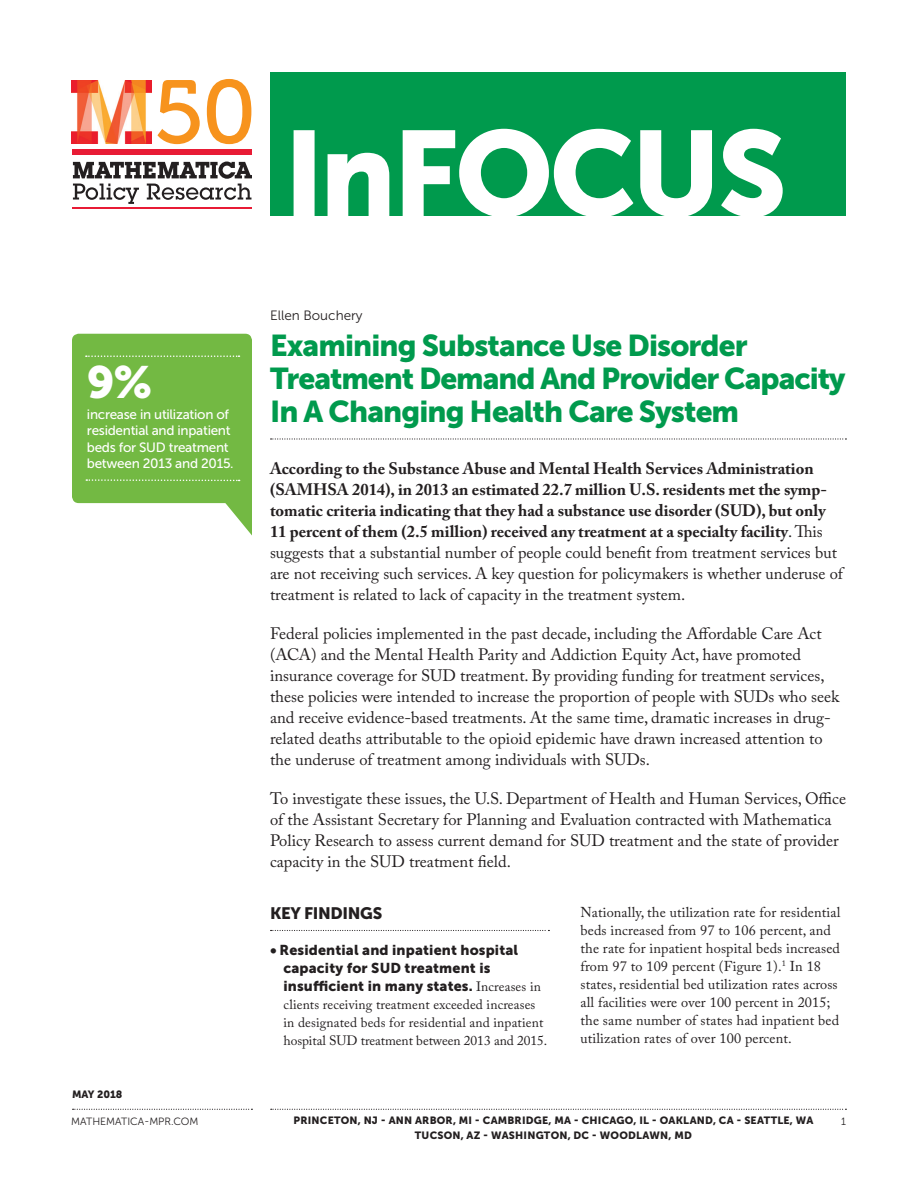
<style>
.page{position:relative;width:918px;height:1188px;background:#fff}
.page>*{position:absolute;margin:0;border:0;box-sizing:border-box;transform-origin:0 0}
.BIG_NUMBER___museo_s{font:45px "Museo Sans 900";color:#fff}
.PUBLICATION_TITLE{font:30px/33px "Museo Sans 900";letter-spacing:-.03em;color:#009a4d}
.INTRODUCTION_w_bold{font:16.5px/21px "Adobe Caslon Pro";color:#231f20}
.INTRODUCTION_w_bold-2{font:700 16.5px/21px "Adobe Caslon Pro";color:#231f20}
.SUBHEAD___museo_sans{font:16.5px "Museo Sans 900";letter-spacing:-.02em;color:#231f20}
.TEXT_--bullet_list_w{font:14.25px/18px "Adobe Caslon Pro";letter-spacing:.01em;color:#231f20}
.TEXT_--bullet_list_w-2{font:14.25px/18px "Museo Sans 900";letter-spacing:.01em;color:#231f20}
.TEXT_--bullet_list_w-3{font:13.5px/18px "Adobe Caslon Pro";letter-spacing:.01em;color:#231f20}
.CALLOUT_TEXT___museo{font:13.5px/16.5px "Museo Sans 500";letter-spacing:-.02em;color:#fff}
.AUTHORS___museo_sans{font:13.5px "Museo Sans 300";color:#231f20}
.DATE{font:10.5px "Museo Sans 900";letter-spacing:.02em;color:#231f20}
.t1{font:10.5px "Museo Sans 300";color:#231f20}
.s1{font-weight:400}
.s2{font-family:"Adobe Caslon Pro";font-size:13.5px}
</style>
<div class="page">
<svg style="left:271px;top:1109px;width:575px;height:1px"></svg>
<svg style="left:73px;top:1109px;width:179px;height:1px"></svg>
<svg style="left:270px;top:72px;width:576px;height:144px;fill:#009a4d"></svg>
<img style="left:72px;top:80px;width:79px;height:64px">
<svg style="left:157px;top:80px;width:43px;height:64px"></svg>
<svg style="left:207px;top:79px;width:44px;height:65px"></svg>
<hr style="left:72px;top:208px;width:180px;height:1px;background:#e81b35">
<div style="left:72px;top:149px;width:179px;height:6px;background:#e81b35"></div>
<svg style="left:73px;top:162px;width:179px;height:42px"></svg>
<svg style="left:271px;top:438px;width:575px;height:2px"></svg>
<div style="left:72px;top:334px;width:180px;height:169px;background:#73b943;border-radius:7px"></div>
<svg style="left:217px;top:499px;width:35px;height:37px"></svg>
<svg style="left:86px;top:479px;width:154px;height:2px"></svg>
<svg style="left:86px;top:355px;width:154px;height:2px"></svg>
<svg style="left:271px;top:930px;width:278px;height:1px"></svg>
<p class="BIG_NUMBER___museo_s" style="left:87px;top:356px;width:67px">9%</p>
<p class="CALLOUT_TEXT___museo" style="left:87px;top:406px;width:148px">increase in utilization of residential and inpatient beds for SUD treatment between 2013 and 2015.</p>
<p class="DATE" style="left:72px;top:1088px;width:52px">MAY 2018</p>
<p class="AUTHORS___museo_sans" style="left:270px;top:308px;width:94px">Ellen Bouchery</p>
<p class="PUBLICATION_TITLE" style="left:270px;top:329px;width:577px">Examining Substance Use Disorder<br>Treatment Demand And Provider Capacity<br>In A Changing Health Care System</p>
<p class="INTRODUCTION_w_bold-2" style="left:270px;top:458px;width:575px">According to the Substance Abuse and Mental Health Services Administration (SAMHSA 2014), in 2013 an estimated 22.7 million U.S. residents met the symp&shy;tomatic criteria indicating that they had a substance use disorder (SUD), but only 11 percent of them (2.5 million) received any treatment at a specialty facility<span class="s1">. This suggests that a substantial number of people could benefit from treatment services but are not receiving such services. A key question for policymakers is whether underuse of treatment is related to lack of capacity in the treatment system.</span></p>
<p class="INTRODUCTION_w_bold" style="left:270px;top:623px;width:571px">Federal policies implemented in the past decade, including the Affordable Care Act (ACA) and the Mental Health Parity and Addiction Equity Act, have promoted insurance coverage for SUD treatment. By providing funding for treatment services, these policies were intended to increase the proportion of people with SUDs who seek and receive evidence-based treatments. At the same time, dramatic increases in drug&shy;related deaths attributable to the opioid epidemic have drawn increased attention to the underuse of treatment among individuals with SUDs.</p>
<p class="INTRODUCTION_w_bold" style="left:270px;top:788px;width:578px">To investigate these issues, the U.S. Department of Health and Human Services, Office of the Assistant Secretary for Planning and Evaluation contracted with Mathematica Policy Research to assess current demand for SUD treatment and the state of provider capacity in the SUD treatment field.</p>
<p class="SUBHEAD___museo_sans" style="left:270px;top:904px;width:114px">KEY FINDINGS</p>
<p class="TEXT_--bullet_list_w-2" style="left:284px;top:941px;width:259px;text-indent:-14px">• Residential and inpatient hospital capacity for SUD treatment is insufficient in many states. <span class="s2">Increases in</span></p>
<p class="TEXT_--bullet_list_w-3" style="left:284px;top:995px;width:265px">clients receiving treatment exceeded increases in designated beds for residential and inpatient hospital SUD treatment between 2013 and 2015.</p>
<p class="TEXT_--bullet_list_w" style="left:580px;top:903px;width:261px">Nationally, the utilization rate for residential beds increased from 97 to 106 percent, and the rate for inpatient hospital beds increased from 97 to 109 percent (Figure 1).<sup>1</sup> In 18 states, residential bed utilization rates across all facilities were over 100 percent in 2015; the same number of states had inpatient bed utilization rates of over 100 percent.</p>
<p class="t1" style="left:71px;top:1116px;width:129px">MATHEMATICA-MPR.COM</p>
<p class="DATE" style="left:294px;top:1114px;width:521px">PRINCETON, NJ - ANN ARBOR, MI - CAMBRIDGE, MA - CHICAGO, IL - OAKLAND, CA - SEATTLE, WA</p>
<p class="t1" style="left:841px;top:1116px;width:6px">1</p>
<p class="DATE" style="left:415px;top:1129px;width:278px">TUCSON, AZ - WASHINGTON, DC - WOODLAWN, MD</p>
</div>
